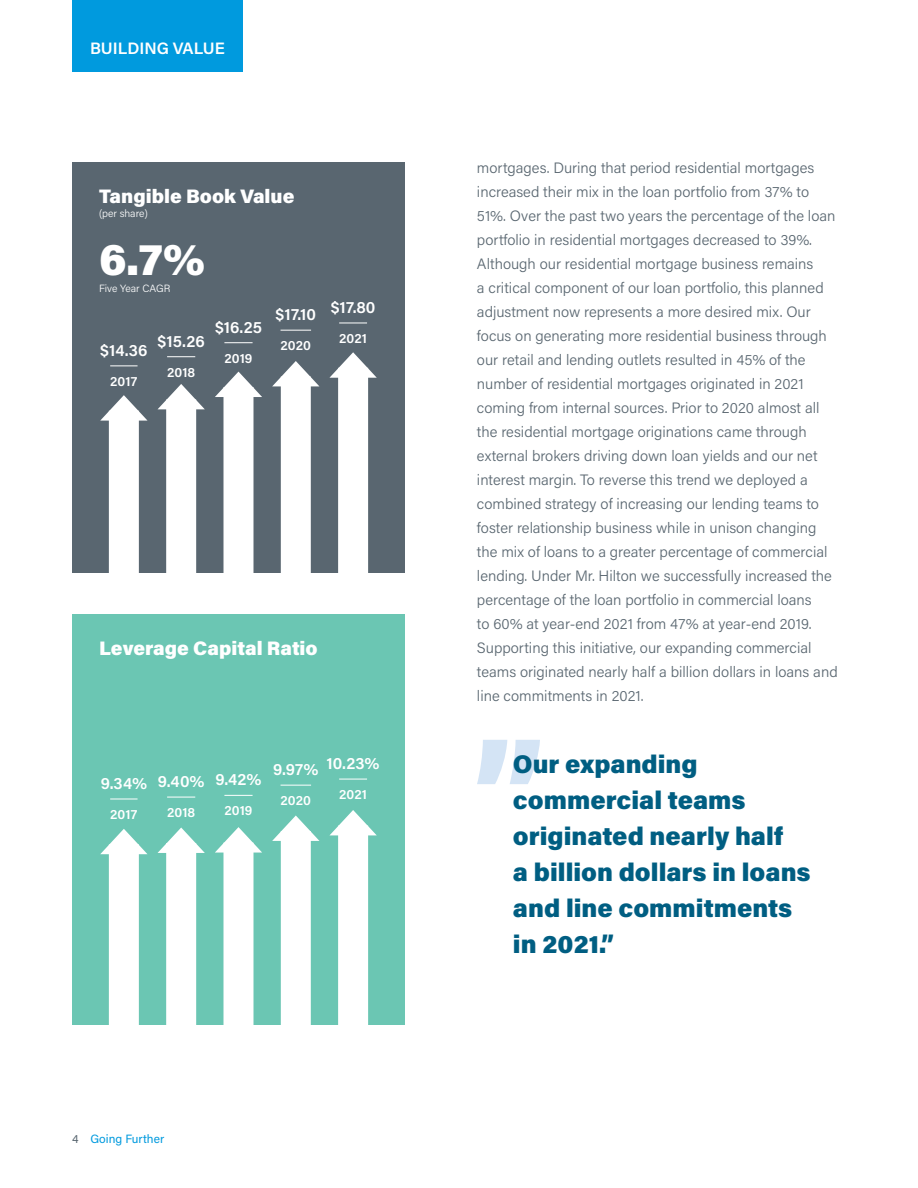
<style>
.page{position:relative;width:918px;height:1188px;background:#fff}
.page>*{position:absolute;margin:0;border:0;box-sizing:border-box;transform-origin:0 0}
.t1{font:900 45px "Acumin Pro";color:#fff}
.t2{font:900 25.5px/36px "Acumin Pro";color:#005e82}
.t3{font:900 19.5px "Acumin Pro";color:#fff}
.t4{font:600 16.5px "Acumin Pro";color:#fff}
.t5{font:300 15px/24px "Acumin Pro";color:#596670}
.t6{font:600 13.5px "Acumin Pro";letter-spacing:.005em;color:#fff}
.t7{font:12px "Acumin Pro";color:#009ade}
.t8{font:300 10.5px "Acumin Pro";color:#fff}
.s1{color:#596670}
</style>
<div class="page">
<svg style="left:477px;top:740px;width:63px;height:44px"></svg>
<div style="left:72px;top:0;width:171px;height:72px;background:#009ade"></div>
<div style="left:72px;top:614px;width:333px;height:411px;background:#6bc6b3"></div>
<div style="left:109px;top:844px;width:30px;height:182px;background:#fff"></div>
<svg style="left:100px;top:829px;width:47px;height:25px"></svg>
<div style="left:166px;top:843px;width:30px;height:183px;background:#fff"></div>
<svg style="left:158px;top:828px;width:47px;height:25px"></svg>
<div style="left:224px;top:843px;width:30px;height:183px;background:#fff"></div>
<svg style="left:215px;top:827px;width:47px;height:26px"></svg>
<div style="left:281px;top:831px;width:30px;height:195px;background:#fff"></div>
<svg style="left:272px;top:815px;width:47px;height:26px"></svg>
<div style="left:338px;top:826px;width:30px;height:200px;background:#fff"></div>
<svg style="left:330px;top:810px;width:46px;height:25px"></svg>
<svg style="left:110px;top:799px;width:28px;height:1px"></svg>
<svg style="left:167px;top:797px;width:28px;height:1px"></svg>
<svg style="left:224px;top:795px;width:29px;height:1px"></svg>
<hr style="left:281px;top:785px;width:30px;height:1px;background:#fff">
<svg style="left:339px;top:779px;width:28px;height:1px"></svg>
<div style="left:72px;top:162px;width:333px;height:411px;background:#596670"></div>
<div style="left:109px;top:411px;width:30px;height:163px;background:#fff"></div>
<svg style="left:100px;top:395px;width:48px;height:26px"></svg>
<div style="left:166px;top:399px;width:30px;height:175px;background:#fff"></div>
<svg style="left:158px;top:384px;width:47px;height:25px"></svg>
<div style="left:224px;top:387px;width:30px;height:187px;background:#fff"></div>
<svg style="left:215px;top:372px;width:47px;height:25px"></svg>
<div style="left:281px;top:377px;width:30px;height:197px;background:#fff"></div>
<svg style="left:272px;top:361px;width:47px;height:25px"></svg>
<div style="left:338px;top:368px;width:30px;height:206px;background:#fff"></div>
<svg style="left:329px;top:352px;width:48px;height:26px"></svg>
<svg style="left:110px;top:366px;width:28px;height:1px"></svg>
<svg style="left:167px;top:356px;width:28px;height:1px"></svg>
<svg style="left:224px;top:342px;width:29px;height:1px"></svg>
<hr style="left:281px;top:330px;width:30px;height:1px;background:#fff">
<svg style="left:339px;top:323px;width:28px;height:1px"></svg>
<p class="t4" style="left:90px;top:37px;width:136px">BUILDING VALUE</p>
<h3 class="t3" style="left:99px;top:183px;width:197px">Tangible Book Value</h3>
<p class="t8" style="left:99px;top:206px;width:50px">(per share)</p>
<h1 class="t1" style="left:99px;top:228px;width:108px">6.7%</h1>
<p class="t8" style="left:99px;top:281px;width:73px">Five Year CAGR</p>
<p class="t4" style="left:100px;top:338px;width:49px">$14.36</p>
<p class="t6" style="left:110px;top:372px;width:29px">2017</p>
<p class="t4" style="left:158px;top:329px;width:49px">$15.26</p>
<p class="t6" style="left:167px;top:362px;width:30px">2018</p>
<p class="t4" style="left:215px;top:315px;width:48px">$16.25</p>
<p class="t6" style="left:224px;top:348px;width:30px">2019</p>
<p class="t4" style="left:276px;top:303px;width:42px">$17.10</p>
<p class="t6" style="left:281px;top:336px;width:32px">2020</p>
<p class="t4" style="left:331px;top:296px;width:46px">$17.80</p>
<p class="t6" style="left:339px;top:329px;width:29px">2021</p>
<h3 class="t3" style="left:99px;top:634px;width:220px">Leverage Capital Ratio</h3>
<p class="t4" style="left:101px;top:772px;width:48px">9.34%</p>
<p class="t6" style="left:110px;top:805px;width:29px">2017</p>
<p class="t4" style="left:158px;top:770px;width:48px">9.40%</p>
<p class="t6" style="left:167px;top:803px;width:30px">2018</p>
<p class="t4" style="left:215px;top:768px;width:48px">9.42%</p>
<p class="t6" style="left:224px;top:801px;width:30px">2019</p>
<p class="t4" style="left:273px;top:758px;width:47px">9.97%</p>
<p class="t6" style="left:281px;top:791px;width:32px">2020</p>
<p class="t4" style="left:327px;top:752px;width:55px">10.23%</p>
<p class="t6" style="left:339px;top:785px;width:29px">2021</p>
<p class="t7" style="left:72px;top:1130px;width:94px"><span class="s1">4</span> Going Further</p>
<p class="t5" style="left:477px;top:155px;width:362px">mortgages. During that period residential mortgages increased their mix in the loan portfolio from 37% to 51%. Over the past two years the percentage of the loan portfolio in residential mortgages decreased to 39%.<br>Although our residential mortgage business remains<br>a critical component of our loan portfolio, this planned adjustment now represents a more desired mix. Our focus on generating more residential business through our retail and lending outlets resulted in 45% of the number of residential mortgages originated in 2021 coming from internal sources. Prior to 2020 almost all the residential mortgage originations came through external brokers driving down loan yields and our net interest margin. To reverse this trend we deployed a combined strategy of increasing our lending teams to foster relationship business while in unison changing the mix of loans to a greater percentage of commercial lending. Under Mr. Hilton we successfully increased the percentage of the loan portfolio in commercial loans<br>to 60% at year-end 2021 from 47% at year-end 2019.<br>Supporting this initiative, our expanding commercial teams originated nearly half a billion dollars in loans and line commitments in 2021.</p>
<h2 class="t2" style="left:513px;top:745px;width:299px">Our expanding commercial teams originated nearly half<br>a billion dollars in loans and line commitments in 2021.”</h2>
</div>
